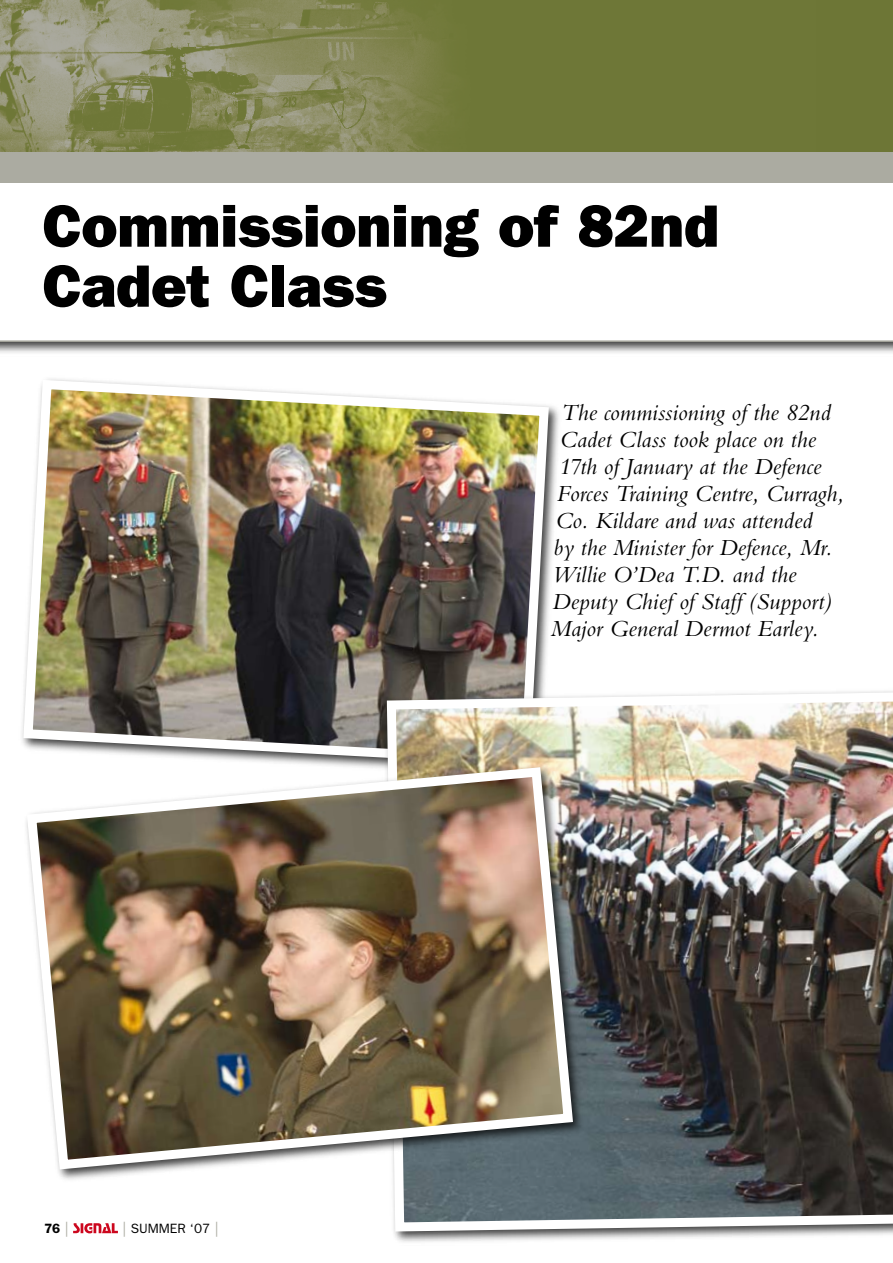
<style>
.page{position:relative;width:893px;height:1263px;background:#fff}
.page>*{position:absolute;margin:0;border:0;box-sizing:border-box;transform-origin:0 0}
.t1{font:800 60px/60px "Franklin Gothic";color:#000}
.t2{font:italic 24px "Bembo";color:#000}
.t3{font:13.5px "Franklin Gothic";color:#000}
.t4{font:600 13.5px "Franklin Gothic";color:#000}
.s1{font-weight:400;font-size:15px;color:#ababa1}
.s2{font-size:15px;color:#ababa1}
</style>
<div class="page">
<svg style="left:73px;top:1223px;width:45px;height:10px"></svg>
<div style="left:0;top:0;width:893px;height:356px;background:#000;opacity:.75"></div>
<svg style="left:0;top:183px;width:893px;height:159px"></svg>
<img style="left:22px;top:379px;width:532px;height:383px">
<div style="left:0;top:0;width:893px;height:165px;background:#6d7636"></div>
<img style="left:0;top:0;width:815px;height:153px">
<div style="left:0;top:153px;width:893px;height:30px;background:#ababa1"></div>
<img style="left:382px;top:684px;width:511px;height:552px">
<div style="left:22px;top:762px;width:564px;height:421px;background:#000;opacity:.75"></div>
<img style="left:22px;top:762px;width:556px;height:412px">
<h1 class="t1" style="left:43px;top:195px;width:678px">Commissioning of 82nd<br>Cadet Class</h1>
<p class="t4" style="left:44px;top:1220px;width:26px">76 <span class="s1">|</span></p>
<p class="t3" style="left:122px;top:1221px;width:98px"><span class="s2">|</span> SUMMER ‘07 <span class="s2">|</span></p>
<p class="t2" style="left:561px;top:399px;width:271px">The commissioning of the 82nd</p>
<p class="t2" style="left:560px;top:426px;width:258px">Cadet Class took place on the</p>
<p class="t2" style="left:558px;top:453px;width:265px">17th of January at the Defence</p>
<p class="t2" style="left:557px;top:480px;width:289px">Forces Training Centre, Curragh,</p>
<p class="t2" style="left:555px;top:507px;width:259px">Co. Kildare and was attended</p>
<p class="t2" style="left:554px;top:534px;width:281px">by the Minister for Defence, Mr.</p>
<p class="t2" style="left:552px;top:561px;width:246px">Willie O’Dea T.D. and the</p>
<p class="t2" style="left:552px;top:588px;width:281px">Deputy Chief of Staff (Support)</p>
<p class="t2" style="left:551px;top:615px;width:270px">Major General Dermot Earley.</p>
</div>
